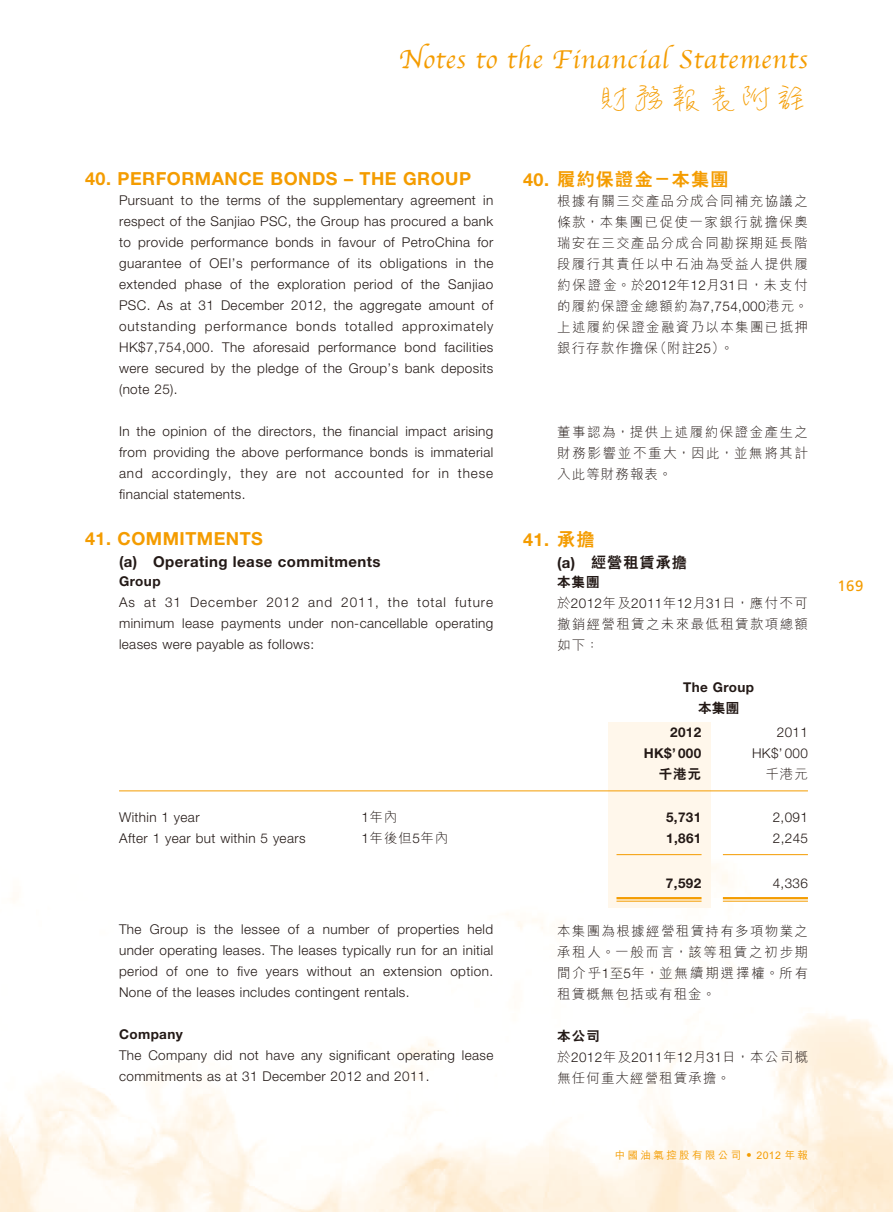
<style>
.page{position:relative;width:893px;height:1212px;background:#fff}
.page>*{position:absolute;margin:0;border:0;box-sizing:border-box;transform-origin:0 0}
.t1{font:300 33px "M Ling Wai FHK";letter-spacing:.08em;color:#f49c00}
.t2{font:27px "Apple Chancery";letter-spacing:.03em;color:#f49c00}
.t3{font:700 18px "Helvetica Neue LT Std";letter-spacing:.03em;color:#f49c00}
.t4{font:800 18px "C Hei 2 HK";letter-spacing:.08em;color:#f49c00}
.t5{font:700 15px "Helvetica Neue LT Std";letter-spacing:.03em;color:#231916}
.t6{font:800 15px "C Hei 2 HK";letter-spacing:.08em;color:#231916}
.t7{font:15px "Frutiger LT Std";color:#f49c00}
.t8{font:300 13.5px/21px "Helvetica Neue LT Std";letter-spacing:.03em;color:#231916;text-align:justify}
.t9{font:300 13.5px/21px "M Hei HK";letter-spacing:.1em;color:#231916;text-align:justify}
.t10{font:700 13.5px "Helvetica Neue LT Std";letter-spacing:.03em;color:#231916}
.t11{font:800 13.5px "C Hei 2 HK";letter-spacing:.08em;color:#231916}
.t12{font:300 13.5px "M Hei HK";letter-spacing:.08em;color:#231916}
.t13{font:500 10.5px "M Hei HK";letter-spacing:.23em;color:#f49c00}
.s1{font-family:"Helvetica Neue LT Std";font-weight:700}
.s2{font-family:"Helvetica Neue LT Std"}
.s3{font-family:"C Hei 2 HK";font-weight:800}
.s4{font-family:"M Hei HK"}
</style>
<div class="page">
<div style="left:608px;top:722px;width:102px;height:186px;background:#fff7eb"></div>
<hr style="left:119px;top:790px;width:689px;height:1px;background:#f49c00">
<hr style="left:616px;top:854px;width:86px;height:1px;background:#f49c00">
<hr style="left:723px;top:854px;width:85px;height:1px;background:#f49c00">
<hr style="left:616px;top:897px;width:85px;height:2px;background:#f49c00">
<hr style="left:616px;top:901px;width:85px;height:1px;background:#f49c00">
<hr style="left:723px;top:897px;width:85px;height:2px;background:#f49c00">
<hr style="left:723px;top:901px;width:85px;height:1px;background:#f49c00">
<h2 class="t2" style="left:399px;top:37px;width:410px">Notes to the Financial Statements</h2>
<h1 class="t1" style="left:597px;top:76px;width:212px">財務報表附註</h1>
<h3 class="t3" style="left:85px;top:167px;width:388px">40. PERFORMANCE BONDS – THE GROUP</h3>
<p class="t8" style="left:119px;top:190px;width:376px">Pursuant to the terms of the supplementary agreement in respect of the Sanjiao PSC, the Group has procured a bank to provide performance bonds in favour of PetroChina for guarantee of OEI’s performance of its obligations in the extended phase of the exploration period of the Sanjiao PSC. As at 31 December 2012, the aggregate amount of outstanding performance bonds totalled approximately HK$7,754,000. The aforesaid performance bond facilities were secured by the pledge of the Group’s bank deposits (note 25).</p>
<p class="t8" style="left:119px;top:421px;width:376px">In the opinion of the directors, the financial impact arising from providing the above performance bonds is immaterial and accordingly, they are not accounted for in these financial statements.</p>
<h3 class="t3" style="left:85px;top:527px;width:179px">41. COMMITMENTS</h3>
<p class="t5" style="left:119px;top:552px;width:263px">(a) Operating lease commitments</p>
<p class="t10" style="left:119px;top:573px;width:43px">Group</p>
<p class="t8" style="left:119px;top:592px;width:376px">As at 31 December 2012 and 2011, the total future minimum lease payments under non-cancellable operating leases were payable as follows:</p>
<h3 class="t4" style="left:523px;top:167px;width:207px"><span class="s1">40.</span> 履約保證金－本集團</h3>
<p class="t9" style="left:557px;top:190px;width:253px">根據有關三交產品分成合同補充協議之條款，本集團已促使一家銀行就擔保奧瑞安在三交產品分成合同勘探期延長階段履行其責任以中石油為受益人提供履約保證金。於<span class="s2">2012</span>年<span class="s2">12</span>月<span class="s2">31</span>日，未支付的履約保證金總額約為<span class="s2">7,754,000</span>港元。上述履約保證金融資乃以本集團已抵押銀行存款作擔保（附註<span class="s2">25</span>）。</p>
<p class="t9" style="left:557px;top:421px;width:252px">董事認為，提供上述履約保證金產生之財務影響並不重大，因此，並無將其計入此等財務報表。</p>
<h3 class="t3" style="left:523px;top:529px;width:73px">41. <span class="s3">承擔</span></h3>
<p class="t6" style="left:557px;top:552px;width:131px"><span class="s1">(a)</span> 經營租賃承擔</p>
<p class="t11" style="left:557px;top:573px;width:44px">本集團</p>
<p class="t8" style="left:557px;top:593px;width:252px"><span class="s4">於</span>2012<span class="s4">年及</span>2011<span class="s4">年</span>12<span class="s4">月</span>31<span class="s4">日，應付不可</span></p>
<p class="t9" style="left:557px;top:613px;width:252px">撤銷經營租賃之未來最低租賃款項總額如下：</p>
<p class="t10" style="left:683px;top:679px;width:73px">The Group</p>
<p class="t11" style="left:698px;top:699px;width:43px">本集團</p>
<p class="t10" style="left:670px;top:724px;width:33px">2012</p>
<p class="t8" style="left:777px;top:722px;width:33px">2011</p>
<p class="t10" style="left:644px;top:745px;width:59px">HK$’ 000</p>
<p class="t8" style="left:752px;top:743px;width:57px">HK$’ 000</p>
<p class="t11" style="left:659px;top:765px;width:44px">千港元</p>
<p class="t9" style="left:765px;top:763px;width:44px">千港元</p>
<p class="t8" style="left:119px;top:806px;width:82px">Within 1 year</p>
<p class="t9" style="left:361px;top:806px;width:37px"><span class="s2">1</span>年內</p>
<p class="t10" style="left:666px;top:809px;width:37px">5,731</p>
<p class="t8" style="left:773px;top:806px;width:37px">2,091</p>
<p class="t8" style="left:119px;top:827px;width:188px">After 1 year but within 5 years</p>
<p class="t9" style="left:362px;top:827px;width:88px"><span class="s2">1</span>年後但<span class="s2">5</span>年內</p>
<p class="t10" style="left:666px;top:830px;width:37px">1,861</p>
<p class="t8" style="left:773px;top:827px;width:37px">2,245</p>
<p class="t10" style="left:666px;top:875px;width:37px">7,592</p>
<p class="t8" style="left:773px;top:872px;width:37px">4,336</p>
<p class="t8" style="left:119px;top:918px;width:376px">The Group is the lessee of a number of properties held under operating leases. The leases typically run for an initial period of one to five years without an extension option.<br>None of the leases includes contingent rentals.</p>
<p class="t10" style="left:119px;top:1025px;width:65px">Company</p>
<p class="t8" style="left:119px;top:1044px;width:376px">The Company did not have any significant operating lease commitments as at 31 December 2012 and 2011.</p>
<p class="t9" style="left:557px;top:920px;width:253px">本集團為根據經營租賃持有多項物業之承租人。一般而言，該等租賃之初步期間介乎<span class="s2">1</span>至<span class="s2">5</span>年，並無續期選擇權。所有租賃概無包括或有租金。</p>
<p class="t11" style="left:557px;top:1027px;width:44px">本公司</p>
<p class="t8" style="left:557px;top:1047px;width:252px"><span class="s4">於</span>2012<span class="s4">年及</span>2011<span class="s4">年</span>12<span class="s4">月</span>31<span class="s4">日，本公司概</span></p>
<p class="t12" style="left:557px;top:1069px;width:174px">無任何重大經營租賃承擔。</p>
<p class="t13" style="left:615px;top:1147px;width:195px">中國油氣控股有限公司•2012 年報</p>
<p class="t7" style="left:837px;top:577px;width:27px">169</p>
</div>
